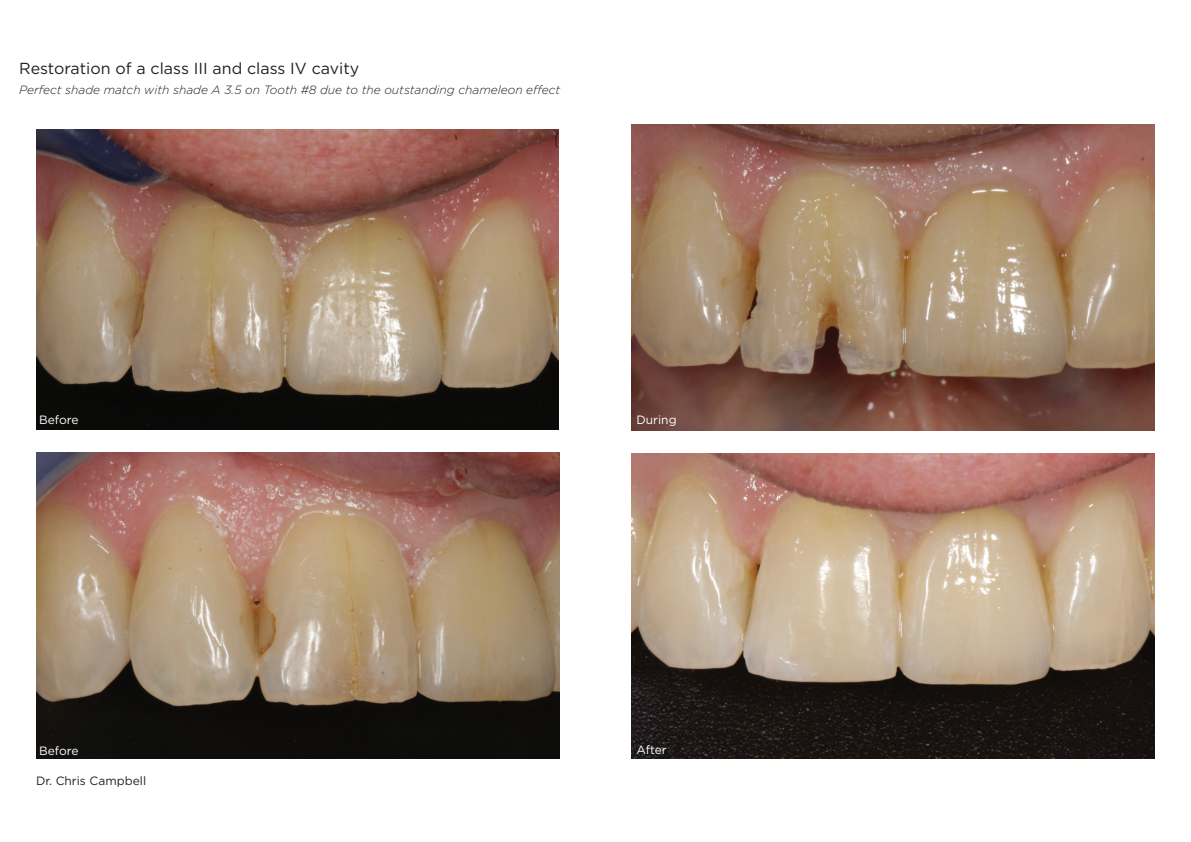
<style>
.page{position:relative;width:1191px;height:842px;background:#fff}
.page>*{position:absolute;margin:0;border:0;box-sizing:border-box;transform-origin:0 0}
.t1{font:16px "Gotham";color:#231f20}
.t2{font:italic 300 12px "Gotham";color:#231f20}
.t3{font:12px "Gotham";color:#fff}
.t4{font:12px "Gotham";color:#231f20}
</style>
<div class="page">
<img style="left:36px;top:129px;width:522px;height:301px">
<img style="left:36px;top:452px;width:523px;height:306px">
<img style="left:631px;top:124px;width:524px;height:306px">
<img style="left:631px;top:453px;width:524px;height:305px">
<h1 class="t1" style="left:19px;top:58px;width:341px">Restoration of a class III and class IV cavity</h1>
<p class="t2" style="left:19px;top:82px;width:542px">Perfect shade match with shade A 3.5 on Tooth #8 due to the outstanding chameleon effect</p>
<p class="t3" style="left:39px;top:412px;width:41px">Before</p>
<p class="t3" style="left:636px;top:412px;width:42px">During</p>
<p class="t3" style="left:39px;top:743px;width:41px">Before</p>
<p class="t3" style="left:636px;top:742px;width:32px">After</p>
<p class="t4" style="left:36px;top:773px;width:112px">Dr. Chris Campbell</p>
</div>
